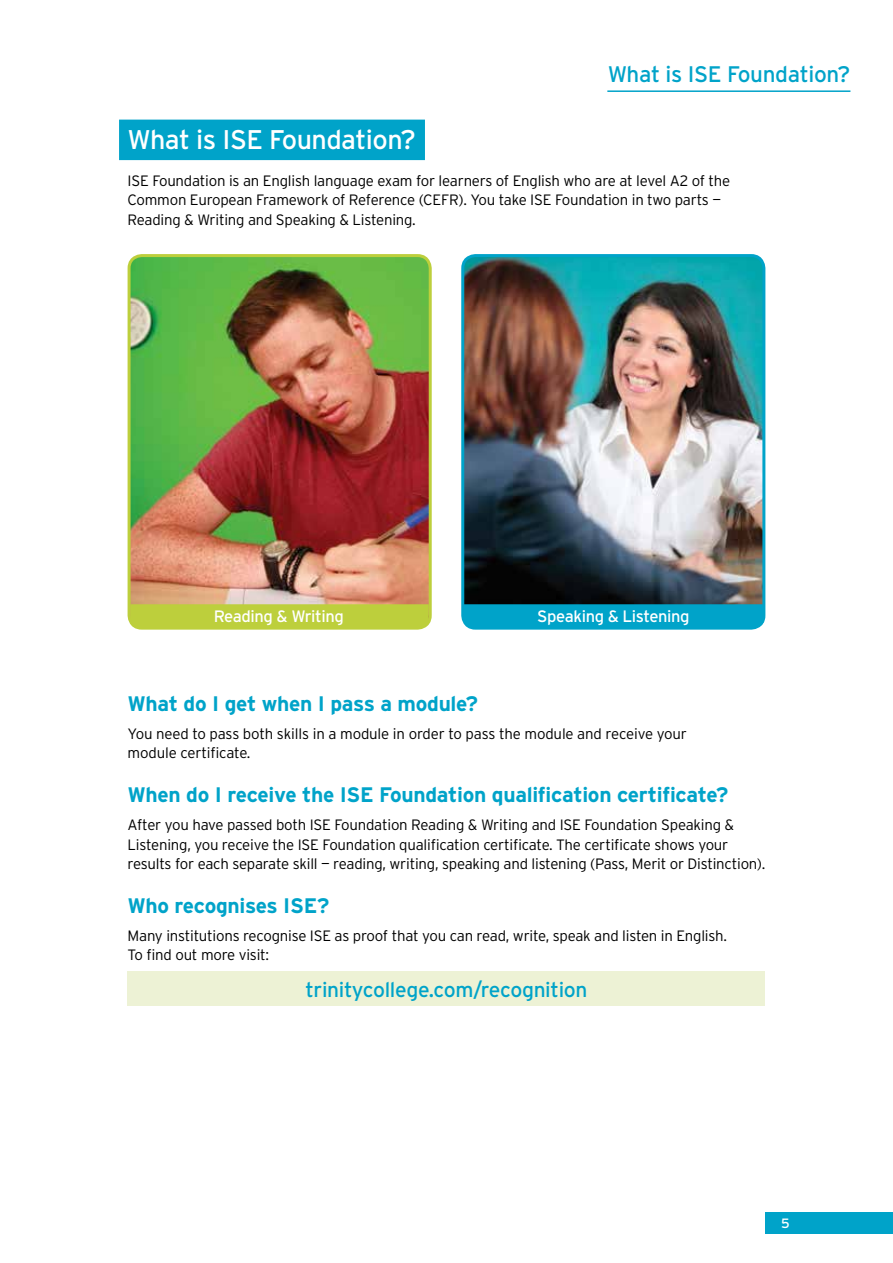
<style>
.page{position:relative;width:893px;height:1263px;background:#fff}
.page>*{position:absolute;margin:0;border:0;box-sizing:border-box;transform-origin:0 0}
.t1{font:27px "Interstate";letter-spacing:-.02em;color:#fff}
.t2{font:22.5px "Interstate";letter-spacing:-.015em;color:#00a3c9}
.t3{font:700 21px "Interstate";letter-spacing:-.015em;color:#00a3c9}
.t4{font:21px "Interstate";letter-spacing:-.015em;color:#00a3c9}
.t5{font:16.5px "Interstate";letter-spacing:-.025em;color:#fff}
.t6{font:300 15px/19.5px "Interstate";letter-spacing:-.015em;color:#000}
.t7{font:13.5px "Interstate";color:#fff}
</style>
<div class="page">
<div style="left:765px;top:1212px;width:128px;height:21px;background:#00a3c9"></div>
<div style="left:119px;top:120px;width:306px;height:40px;background:#00a3c9"></div>
<div style="left:128px;top:972px;width:637px;height:34px;background:#edf2d5"></div>
<hr style="left:607px;top:90px;width:243px;height:2px;background:#00a3c9">
<img style="left:465px;top:257px;width:299px;height:347px">
<div style="left:461px;top:254px;width:304px;height:376px;border:3px solid #00a3c9;border-radius:13px"></div>
<img style="left:129px;top:258px;width:299px;height:366px">
<div style="left:128px;top:254px;width:304px;height:376px;border:3px solid #bdcf3c;border-radius:13px"></div>
<div style="left:463px;top:604px;width:301px;height:23px;background:#00a3c9"></div>
<div style="left:130px;top:604px;width:299px;height:23px;background:#bdcf3c"></div>
<h2 class="t2" style="left:608px;top:61px;width:244px">What is ISE Foundation?</h2>
<h1 class="t1" style="left:128px;top:125px;width:290px">What is ISE Foundation?</h1>
<p class="t6" style="left:128px;top:171px;width:604px">ISE Foundation is an English language exam for learners of English who are at level A2 of the<br>Common European Framework of Reference (CEFR). You take ISE Foundation in two parts —<br>Reading &amp; Writing and Speaking &amp; Listening.</p>
<p class="t5" style="left:214px;top:607px;width:132px">Reading &amp; Writing</p>
<p class="t5" style="left:537px;top:607px;width:154px">Speaking &amp; Listening</p>
<h3 class="t3" style="left:128px;top:692px;width:352px">What do I get when I pass a module?</h3>
<p class="t6" style="left:128px;top:724px;width:561px">You need to pass both skills in a module in order to pass the module and receive your module certificate.</p>
<h3 class="t3" style="left:128px;top:783px;width:602px">When do I receive the ISE Foundation qualification certificate?</h3>
<p class="t6" style="left:128px;top:815px;width:639px">After you have passed both ISE Foundation Reading &amp; Writing and ISE Foundation Speaking &amp;<br>Listening, you receive the ISE Foundation qualification certificate. The certificate shows your results for each separate skill — reading, writing, speaking and listening (Pass, Merit or Distinction).</p>
<h3 class="t3" style="left:128px;top:894px;width:203px">Who recognises ISE?</h3>
<p class="t6" style="left:128px;top:926px;width:601px">Many institutions recognise ISE as proof that you can read, write, speak and listen in English.<br>To find out more visit:</p>
<h3 class="t4" style="left:305px;top:978px;width:284px">trinitycollege.com/recognition</h3>
<p class="t7" style="left:781px;top:1215px;width:10px">5</p>
</div>
